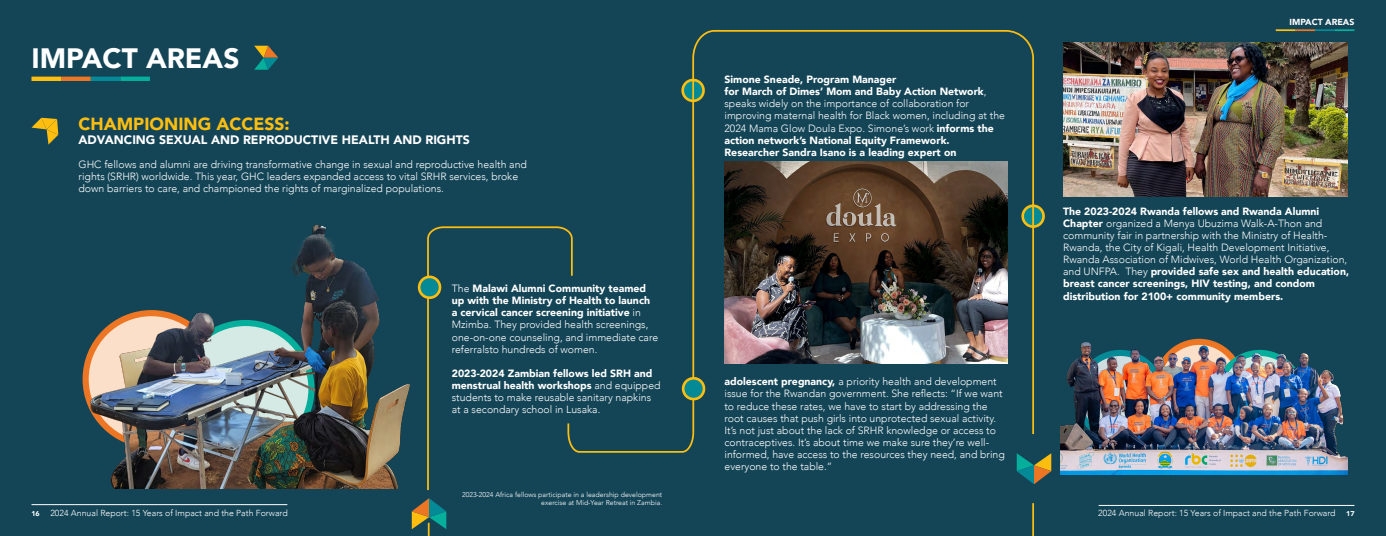
<style>
.page{position:relative;width:1386px;height:536px;background:#144557}
.page>*{position:absolute;margin:0;border:0;box-sizing:border-box;transform-origin:0 0}
.t1{font:900 28px "Avenir";color:#fff}
.t2{font:900 17.5px "Avenir";color:#febe10}
.t3{font:900 12.25px "Avenir";color:#fff}
.t4{font:300 10.5px/12.1px "Avenir";color:#fff}
.t5{font:900 10.5px/12.1px "Avenir";color:#fff}
.t6{font:300 8.75px "Avenir";color:#fff}
.t7{font:900 8.75px "Avenir";color:#fff}
.t8{font:300 7px/8.4px "Avenir";color:#fff;text-align:right}
.s1{font-weight:900}
.s2{font-weight:300}
.s3{font-weight:900;font-size:7px}
</style>
<div class="page">
<img style="left:1061px;top:338px;width:286px;height:136px">
<svg style="left:254px;top:46px;width:24px;height:24px"></svg>
<hr style="left:120px;top:77px;width:30px;height:4px;background:#06af9b">
<hr style="left:91px;top:77px;width:29px;height:4px;background:#038a96">
<hr style="left:61px;top:77px;width:30px;height:4px;background:#ec7624">
<hr style="left:32px;top:77px;width:29px;height:4px;background:#febe10">
<svg style="left:31px;top:118px;width:27px;height:26px"></svg>
<svg style="left:1335px;top:29px;width:19px;height:2px"></svg>
<hr style="left:1315px;top:29px;width:20px;height:2px;background:#038a96">
<hr style="left:1295px;top:29px;width:20px;height:2px;background:#ec7624">
<svg style="left:1276px;top:29px;width:19px;height:2px"></svg>
<img style="left:83px;top:225px;width:336px;height:263px">
<img style="left:1063px;top:42px;width:284px;height:154px">
<svg style="left:412px;top:498px;width:34px;height:38px"></svg>
<hr style="left:1032px;top:503px;width:2px;height:33px;background:#febe10">
<svg style="left:1017px;top:453px;width:34px;height:31px"></svg>
<hr style="left:32px;top:504px;width:255px;height:1px;background:#fff">
<hr style="left:1099px;top:505px;width:255px;height:1px;background:#fff">
<div style="left:1023px;top:206px;width:21px;height:20px;background:#038a96;border-radius:50%"></div>
<div style="left:1021px;top:204px;width:24px;height:24px;border:3px solid #febe10;border-radius:50%"></div>
<svg style="left:427px;top:226px;width:140px;height:265px"></svg>
<div style="left:419px;top:277px;width:21px;height:20px;background:#038a96;border-radius:50%"></div>
<div style="left:418px;top:275px;width:23px;height:24px;border:3px solid #febe10;border-radius:50%"></div>
<svg style="left:567px;top:30px;width:468px;height:423px"></svg>
<div style="left:683px;top:378px;width:21px;height:21px;background:#038a96;border-radius:50%"></div>
<div style="left:682px;top:377px;width:23px;height:23px;border:3px solid #febe10;border-radius:50%"></div>
<h1 class="t1" style="left:32px;top:35px;width:209px">IMPACT AREAS</h1>
<h2 class="t2" style="left:79px;top:109px;width:213px">CHAMPIONING ACCESS:</h2>
<p class="t3" style="left:79px;top:129px;width:393px">ADVANCING SEXUAL AND REPRODUCTIVE HEALTH AND RIGHTS</p>
<p class="t4" style="left:79px;top:159px;width:450px">GHC fellows and alumni are driving transformative change in sexual and reproductive health and rights (SRHR) worldwide. This year, GHC leaders expanded access to vital SRHR services, broke down barriers to care, and championed the rights of marginalized populations.</p>
<p class="t4" style="left:452px;top:282px;width:208px">The <span class="s1">Malawi Alumni Community teamed up with the Ministry of Health to launch a cervical cancer screening initiative</span> in Mzimba. They provided health screenings, one-on-one counseling, and immediate care referralsto hundreds of women.</p>
<p class="t4" style="left:452px;top:367px;width:210px"><span class="s1">2023-2024 Zambian fellows led SRH and menstrual health workshops</span> and equipped students to make reusable sanitary napkins at a secondary school in Lusaka.</p>
<p class="t8" style="left:462px;top:490px;width:202px">2023-2024 Africa fellows participate in a leadership development exercise at Mid-Year Retreat in Zambia.</p>
<p class="t5" style="left:725px;top:73px;width:282px">Simone Sneade, Program Manager<br>for March of Dimes’ Mom and Baby Action Network<span class="s2">, speaks widely on the importance of collaboration for improving maternal health for Black women, including at the 2024 Mama Glow Doula Expo. Simone’s work</span> informs the action network’s National Equity Framework.<br>Researcher Sandra Isano is a leading expert on</p>
<p class="t4" style="left:725px;top:375px;width:282px"><span class="s1">adolescent pregnancy,</span> a priority health and development issue for the Rwandan government. She reflects: “If we want to reduce these rates, we have to start by addressing the root causes that push girls into unprotected sexual activity.<br>It’s not just about the lack of SRHR knowledge or access to contraceptives. It’s about time we make sure they’re well&shy;informed, have access to the resources they need, and bring everyone to the table.”</p>
<p class="t7" style="left:1290px;top:15px;width:66px">IMPACT AREAS</p>
<p class="t4" style="left:1063px;top:205px;width:288px"><span class="s1">The 2023-2024 Rwanda fellows and Rwanda Alumni Chapter</span> organized a Menya Ubuzima Walk-A-Thon and community fair in partnership with the Ministry of Health-Rwanda, the City of Kigali, Health Development Initiative, Rwanda Association of Midwives, World Health Organization, and UNFPA. They <span class="s1">provided safe sex and health education, breast cancer screenings, HIV testing, and condom distribution for 2100+ community members.</span></p>
<p class="t6" style="left:32px;top:508px;width:258px"><span class="s3">16</span> 2024 Annual Report: 15 Years of Impact and the Path Forward</p>
<p class="t6" style="left:1098px;top:508px;width:258px">2024 Annual Report: 15 Years of Impact and the Path Forward <span class="s3">17</span></p>
</div>
